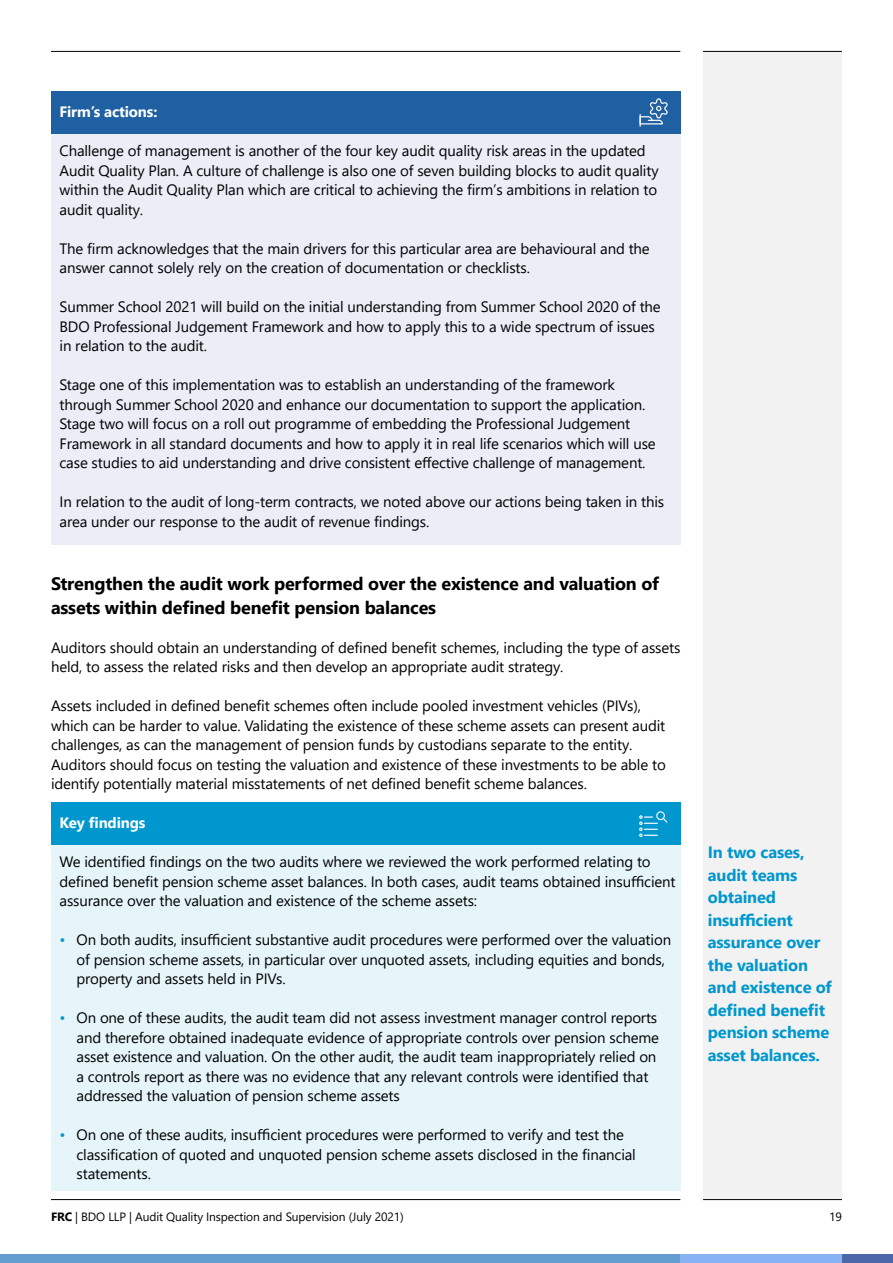
<style>
.page{position:relative;width:893px;height:1263px;background:#fff}
.page>*{position:absolute;margin:0;border:0;box-sizing:border-box;transform-origin:0 0}
.t1{font:700 18px/24px "Segoe UI";letter-spacing:-.01em;color:#000}
.t2{font:700 16.5px/22.5px "Segoe UI";letter-spacing:-.01em;color:#0097ce}
.t3{font:15px/19.5px "Segoe UI";letter-spacing:-.01em;color:#000}
.t4{font:700 15px "Segoe UI";letter-spacing:-.01em;color:#fff}
.t5{font:12px "Segoe UI";letter-spacing:-.01em;color:#000}
.s1{color:#0097ce}
.s2{font-weight:700}
</style>
<div class="page">
<div style="left:703px;top:52px;width:139px;height:1147px;background:#f2f2f2"></div>
<div style="left:0;top:1254px;width:680px;height:9px;background:#649ecf"></div>
<div style="left:680px;top:1254px;width:213px;height:9px;background:#87b3f4"></div>
<div style="left:842px;top:1254px;width:51px;height:9px;background:#4b68aa"></div>
<hr style="left:51px;top:51px;width:629px;height:1px;background:#000">
<hr style="left:703px;top:51px;width:139px;height:1px;background:#000">
<hr style="left:51px;top:1199px;width:629px;height:1px;background:#000">
<hr style="left:703px;top:1199px;width:139px;height:1px;background:#000">
<div style="left:51px;top:802px;width:629px;height:389px;background:#e6f5fa"></div>
<div style="left:51px;top:802px;width:629px;height:43px;background:#0097ce"></div>
<div style="left:656px;top:811px;width:9px;height:9px;border:1px solid #fff;border-radius:50%"></div>
<svg style="left:639px;top:815px;width:29px;height:22px"></svg>
<div style="left:51px;top:98px;width:629px;height:446px;background:#ebedf7"></div>
<div style="left:51px;top:91px;width:629px;height:43px;background:#1e60a1"></div>
<svg style="left:639px;top:98px;width:29px;height:28px"></svg>
<p class="t4" style="left:60px;top:98px;width:99px">Firm’s actions:</p>
<p class="t3" style="left:60px;top:140px;width:601px">Challenge of management is another of the four key audit quality risk areas in the updated Audit Quality Plan. A culture of challenge is also one of seven building blocks to audit quality within the Audit Quality Plan which are critical to achieving the firm’s ambitions in relation to audit quality.</p>
<p class="t3" style="left:60px;top:237px;width:592px">The firm acknowledges that the main drivers for this particular area are behavioural and the answer cannot solely rely on the creation of documentation or checklists.</p>
<p class="t3" style="left:60px;top:296px;width:603px">Summer School 2021 will build on the initial understanding from Summer School 2020 of the<br>BDO Professional Judgement Framework and how to apply this to a wide spectrum of issues in relation to the audit.</p>
<p class="t3" style="left:60px;top:374px;width:598px">Stage one of this implementation was to establish an understanding of the framework through Summer School 2020 and enhance our documentation to support the application.<br>Stage two will focus on a roll out programme of embedding the Professional Judgement Framework in all standard documents and how to apply it in real life scenarios which will use case studies to aid understanding and drive consistent effective challenge of management.</p>
<p class="t3" style="left:60px;top:491px;width:606px">In relation to the audit of long-term contracts, we noted above our actions being taken in this area under our response to the audit of revenue findings.</p>
<p class="t1" style="left:51px;top:570px;width:609px">Strengthen the audit work performed over the existence and valuation of assets within defined benefit pension balances</p>
<p class="t3" style="left:51px;top:636px;width:631px">Auditors should obtain an understanding of defined benefit schemes, including the type of assets held, to assess the related risks and then develop an appropriate audit strategy.</p>
<p class="t3" style="left:51px;top:695px;width:616px">Assets included in defined benefit schemes often include pooled investment vehicles (PIVs), which can be harder to value. Validating the existence of these scheme assets can present audit challenges, as can the management of pension funds by custodians separate to the entity.<br>Auditors should focus on testing the valuation and existence of these investments to be able to identify potentially material misstatements of net defined benefit scheme balances.</p>
<p class="t4" style="left:60px;top:809px;width:87px">Key findings</p>
<p class="t3" style="left:60px;top:851px;width:618px">We identified findings on the two audits where we reviewed the work performed relating to defined benefit pension scheme asset balances. In both cases, audit teams obtained insufficient assurance over the valuation and existence of the scheme assets:</p>
<p class="t3" style="left:77px;top:929px;width:596px;text-indent:-17px"><span class="s1">•</span> On both audits, insufficient substantive audit procedures were performed over the valuation of pension scheme assets, in particular over unquoted assets, including equities and bonds, property and assets held in PIVs.</p>
<p class="t3" style="left:77px;top:1007px;width:584px;text-indent:-17px"><span class="s1">•</span> On one of these audits, the audit team did not assess investment manager control reports and therefore obtained inadequate evidence of appropriate controls over pension scheme asset existence and valuation. On the other audit, the audit team inappropriately relied on a controls report as there was no evidence that any relevant controls were identified that addressed the valuation of pension scheme assets</p>
<p class="t3" style="left:77px;top:1124px;width:561px;text-indent:-17px"><span class="s1">•</span> On one of these audits, insufficient procedures were performed to verify and test the classification of quoted and unquoted pension scheme assets disclosed in the financial statements.</p>
<p class="t2" style="left:708px;top:840px;width:125px">In two cases, audit teams obtained insufficient assurance over the valuation and existence of defined benefit pension scheme asset balances.</p>
<p class="t5" style="left:51px;top:1205px;width:354px"><span class="s2">FRC</span> | BDO LLP | Audit Quality Inspection and Supervision (July 2021)</p>
<p class="t5" style="left:829px;top:1205px;width:14px">19</p>
</div>
